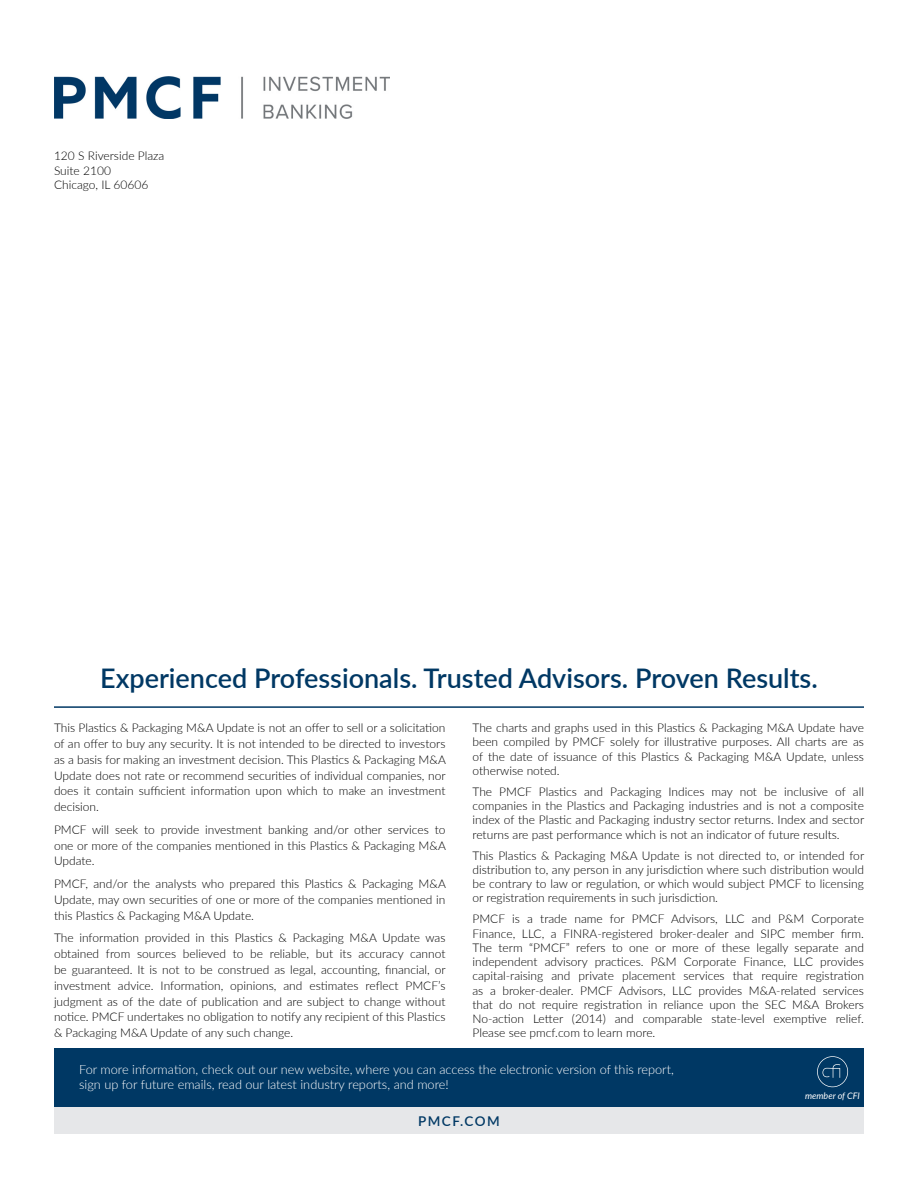
<style>
.page{position:relative;width:918px;height:1188px;background:#fff}
.page>*{position:absolute;margin:0;border:0;box-sizing:border-box;transform-origin:0 0}
.t1{font:600 27px "Lato";color:#003864}
.Subhead{font:600 13.5px "Lato";letter-spacing:.11em;color:#003864}
.t2{font:300 12.75px/15.3px "Lato";color:#fff}
.Body_Copy{font:300 12px/14.2px "Lato";color:#000;text-align:justify}
.t3{font:italic 9px "Lato";color:#fff}
</style>
<div class="page">
<div style="left:54px;top:1048px;width:810px;height:59px;background:#003864"></div>
<div style="left:54px;top:1107px;width:810px;height:27px;background:#e6e7e9"></div>
<img style="left:54px;top:76px;width:335px;height:42px">
<svg style="left:817px;top:1056px;width:31px;height:31px"></svg>
<hr style="left:54px;top:706px;width:810px;height:2px;background:#003864">
<p class="Body_Copy" style="left:54px;top:148px;width:112px">120 S Riverside Plaza</p>
<p class="Body_Copy" style="left:54px;top:163px;width:58px">Suite 2100</p>
<p class="Body_Copy" style="left:54px;top:177px;width:96px">Chicago, IL 60606</p>
<p class="t1" style="left:100px;top:658px;width:719px">Experienced Professionals. Trusted Advisors. Proven Results.</p>
<p class="Body_Copy" style="left:54px;top:720px;width:393px;line-height:15.8px">This Plastics &amp; Packaging M&amp;A Update is not an offer to sell or a solicitation of an offer to buy any security. It is not intended to be directed to investors as a basis for making an investment decision. This Plastics &amp; Packaging M&amp;A Update does not rate or recommend securities of individual companies, nor does it contain sufficient information upon which to make an investment decision.</p>
<p class="Body_Copy" style="left:54px;top:821px;width:393px;line-height:15.8px">PMCF will seek to provide investment banking and/or other services to one or more of the companies mentioned in this Plastics &amp; Packaging M&amp;A Update.</p>
<p class="Body_Copy" style="left:54px;top:875px;width:393px;line-height:15.9px">PMCF, and/or the analysts who prepared this Plastics &amp; Packaging M&amp;A Update, may own securities of one or more of the companies mentioned in this Plastics &amp; Packaging M&amp;A Update.</p>
<p class="Body_Copy" style="left:54px;top:930px;width:393px;line-height:15.8px">The information provided in this Plastics &amp; Packaging M&amp;A Update was obtained from sources believed to be reliable, but its accuracy cannot be guaranteed. It is not to be construed as legal, accounting, financial, or investment advice. Information, opinions, and estimates reflect PMCF’s judgment as of the date of publication and are subject to change without notice. PMCF undertakes no obligation to notify any recipient of this Plastics &amp; Packaging M&amp;A Update of any such change.</p>
<p class="Body_Copy" style="left:472px;top:720px;width:393px">The charts and graphs used in this Plastics &amp; Packaging M&amp;A Update have been compiled by PMCF solely for illustrative purposes. All charts are as of the date of issuance of this Plastics &amp; Packaging M&amp;A Update, unless otherwise noted.</p>
<p class="Body_Copy" style="left:472px;top:784px;width:393px">The PMCF Plastics and Packaging Indices may not be inclusive of all companies in the Plastics and Packaging industries and is not a composite index of the Plastic and Packaging industry sector returns. Index and sector returns are past performance which is not an indicator of future results.</p>
<p class="Body_Copy" style="left:472px;top:848px;width:393px">This Plastics &amp; Packaging M&amp;A Update is not directed to, or intended for distribution to, any person in any jurisdiction where such distribution would be contrary to law or regulation, or which would subject PMCF to licensing or registration requirements in such jurisdiction.</p>
<p class="Body_Copy" style="left:472px;top:912px;width:393px">PMCF is a trade name for PMCF Advisors, LLC and P&amp;M Corporate Finance, LLC, a FINRA-registered broker-dealer and SIPC member firm.<br>The term “PMCF” refers to one or more of these legally separate and independent advisory practices. P&amp;M Corporate Finance, LLC provides capital-raising and private placement services that require registration as a broker-dealer. PMCF Advisors, LLC provides M&amp;A-related services that do not require registration in reliance upon the SEC M&amp;A Brokers No-action Letter (2014) and comparable state-level exemptive relief.<br>Please see pmcf.com to learn more.</p>
<p class="t2" style="left:79px;top:1061px;width:596px">For more information, check out our new website, where you can access the electronic version of this report, sign up for future emails, read our latest industry reports, and more!</p>
<p class="Subhead" style="left:418px;top:1111px;width:83px">PMCF.COM</p>
<p class="t3" style="left:805px;top:1090px;width:56px">member of CFI</p>
</div>
